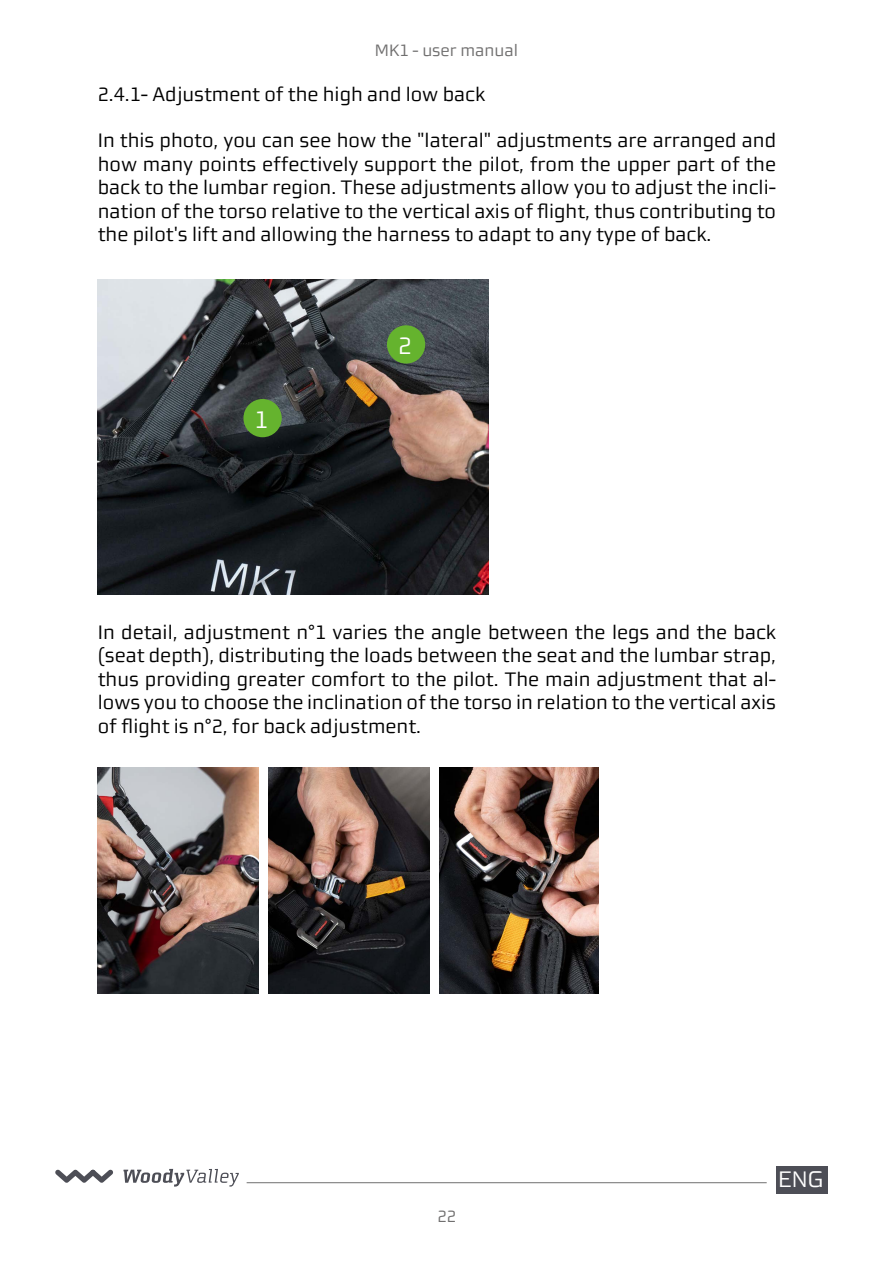
<style>
.page{position:relative;width:893px;height:1263px;background:#fff}
.page>*{position:absolute;margin:0;border:0;box-sizing:border-box;transform-origin:0 0}
.t1{font:24px "Morgan Sans Lining";color:#fff}
.t2{font:22.5px "Morgan Sans Lining";color:#fff}
.t3{font:19.5px/23.4px "Morgan Sans Lining";color:#000;text-align:justify}
.t4{font:16.5px "Morgan Sans Lining";color:#706f6f}
</style>
<div class="page">
<hr style="left:247px;top:1182px;width:520px;height:1px;background:#706f6f">
<svg style="left:123px;top:1169px;width:116px;height:17px"></svg>
<svg style="left:55px;top:1169px;width:58px;height:14px"></svg>
<div style="left:776px;top:1166px;width:51px;height:28px;background:#4d4e56"></div>
<img style="left:98px;top:768px;width:160px;height:225px">
<img style="left:269px;top:768px;width:160px;height:225px">
<img style="left:98px;top:280px;width:390px;height:315px">
<div style="left:243px;top:399px;width:39px;height:38px;background:#65b32e;border-radius:50%"></div>
<div style="left:387px;top:325px;width:38px;height:39px;background:#65b32e;border-radius:50%"></div>
<img style="left:440px;top:768px;width:158px;height:225px">
<p class="t4" style="left:375px;top:41px;width:145px">MK1 - user manual</p>
<p class="t3" style="left:98px;top:82px;width:389px">2.4.1- Adjustment of the high and low back</p>
<p class="t3" style="left:98px;top:129px;width:680px">In this photo, you can see how the "lateral" adjustments are arranged and how many points effectively support the pilot, from the upper part of the back to the lumbar region. These adjustments allow you to adjust the incli&shy;nation of the torso relative to the vertical axis of flight, thus contributing to the pilot's lift and allowing the harness to adapt to any type of back.</p>
<p class="t1" style="left:255px;top:406px;width:15px">1</p>
<p class="t1" style="left:398px;top:332px;width:15px">2</p>
<p class="t3" style="left:98px;top:620px;width:680px">In detail, adjustment n°1 varies the angle between the legs and the back (seat depth), distributing the loads between the seat and the lumbar strap, thus providing greater comfort to the pilot. The main adjustment that al&shy;lows you to choose the inclination of the torso in relation to the vertical axis of flight is n°2, for back adjustment.</p>
<p class="t4" style="left:437px;top:1207px;width:20px">22</p>
<p class="t2" style="left:778px;top:1166px;width:47px">ENG</p>
</div>
